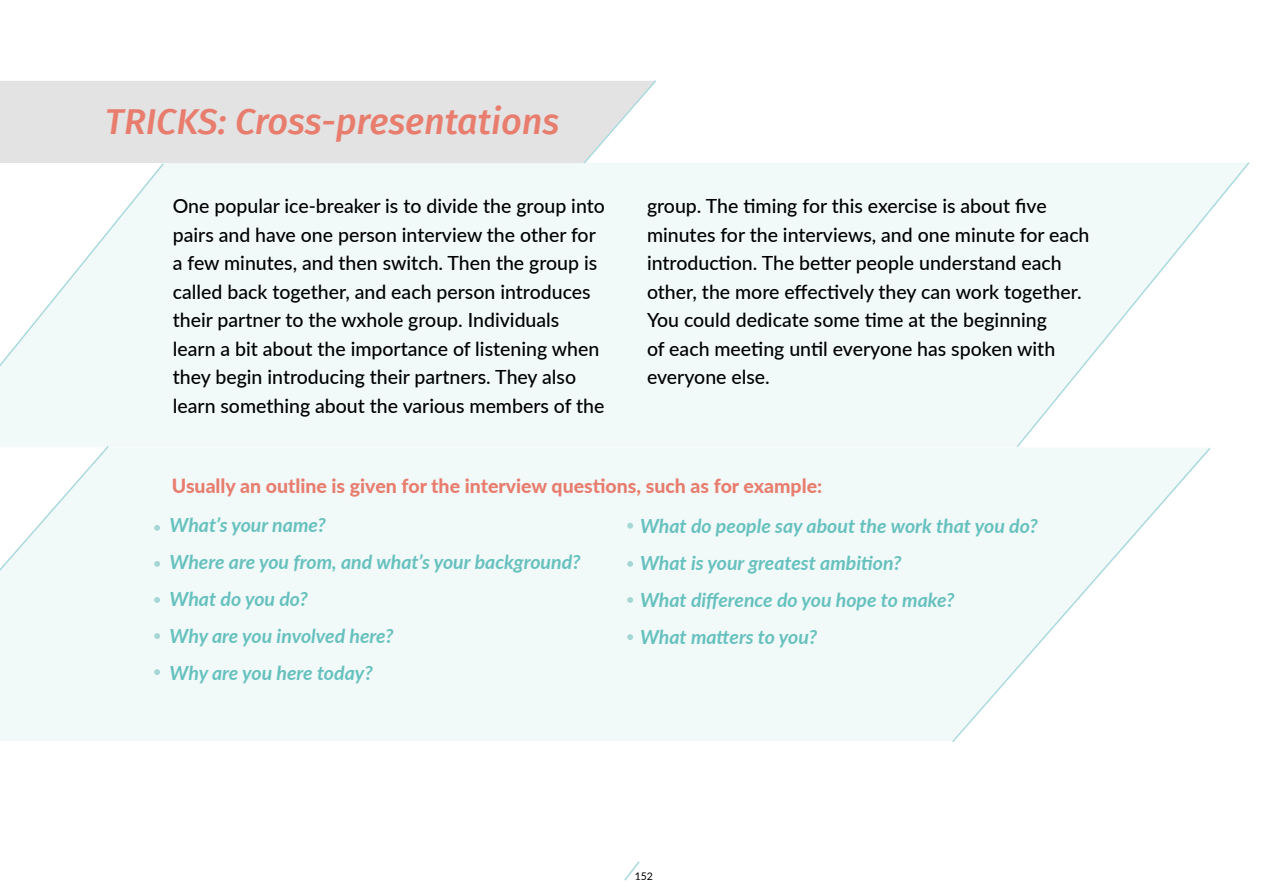
<style>
.page{position:relative;width:1263px;height:893px;background:#fff}
.page>*{position:absolute;margin:0;border:0;box-sizing:border-box;transform-origin:0 0}
.t1{font:italic 500 36px "Fira Sans";color:#e87d6e}
.t2{font:500 19.5px/28.5px "Lato";color:#000}
.t3{font:italic 700 19.5px/37px "Lato";color:#66c1be}
.t4{font:900 19.5px "Lato";color:#e87d6e}
.t5{font:10.5px "Lato";color:#000}
</style>
<div class="page">
<div style="left:165px;top:163px;width:850px;height:284px;background:#f1f9f9"></div>
<svg style="left:0;top:163px;width:165px;height:284px"></svg>
<svg style="left:1015px;top:162px;width:235px;height:284px"></svg>
<svg style="left:624px;top:861px;width:16px;height:20px"></svg>
<div style="left:0;top:81px;width:582px;height:82px;background:#e3e3e3"></div>
<svg style="left:582px;top:80px;width:76px;height:85px"></svg>
<div style="left:110px;top:448px;width:840px;height:293px;background:#f1f9f9"></div>
<svg style="left:0;top:444px;width:110px;height:297px"></svg>
<svg style="left:950px;top:446px;width:261px;height:296px"></svg>
<svg style="left:154px;top:525px;width:6px;height:6px"></svg>
<svg style="left:627px;top:523px;width:6px;height:6px"></svg>
<svg style="left:154px;top:561px;width:6px;height:6px"></svg>
<svg style="left:627px;top:561px;width:6px;height:6px"></svg>
<svg style="left:154px;top:597px;width:6px;height:6px"></svg>
<svg style="left:627px;top:597px;width:6px;height:6px"></svg>
<svg style="left:154px;top:633px;width:6px;height:6px"></svg>
<svg style="left:627px;top:634px;width:6px;height:6px"></svg>
<svg style="left:154px;top:669px;width:6px;height:6px"></svg>
<h1 class="t1" style="left:105px;top:93px;width:455px">TRICKS: Cross-presentations</h1>
<p class="t2" style="left:173px;top:191px;width:433px">One popular ice-breaker is to divide the group into pairs and have one person interview the other for a few minutes, and then switch. Then the group is called back together, and each person introduces their partner to the wxhole group. Individuals learn a bit about the importance of listening when they begin introducing their partners. They also learn something about the various members of the</p>
<p class="t2" style="left:647px;top:191px;width:444px">group. The timing for this exercise is about five minutes for the interviews, and one minute for each introduction. The better people understand each other, the more effectively they can work together.<br>You could dedicate some time at the beginning<br>of each meeting until everyone has spoken with everyone else.</p>
<p class="t4" style="left:172px;top:472px;width:652px">Usually an outline is given for the interview questions, such as for example:</p>
<p class="t3" style="left:640px;top:506px;width:399px">What do people say about the work that you do?<br>What is your greatest ambition?<br>What difference do you hope to make?<br>What matters to you?</p>
<p class="t3" style="left:170px;top:506px;width:413px">What’s your name?<br>Where are you from, and what’s your background?<br>What do you do?<br>Why are you involved here?<br>Why are you here today?</p>
<p class="t5" style="left:635px;top:869px;width:20px">152</p>
</div>
